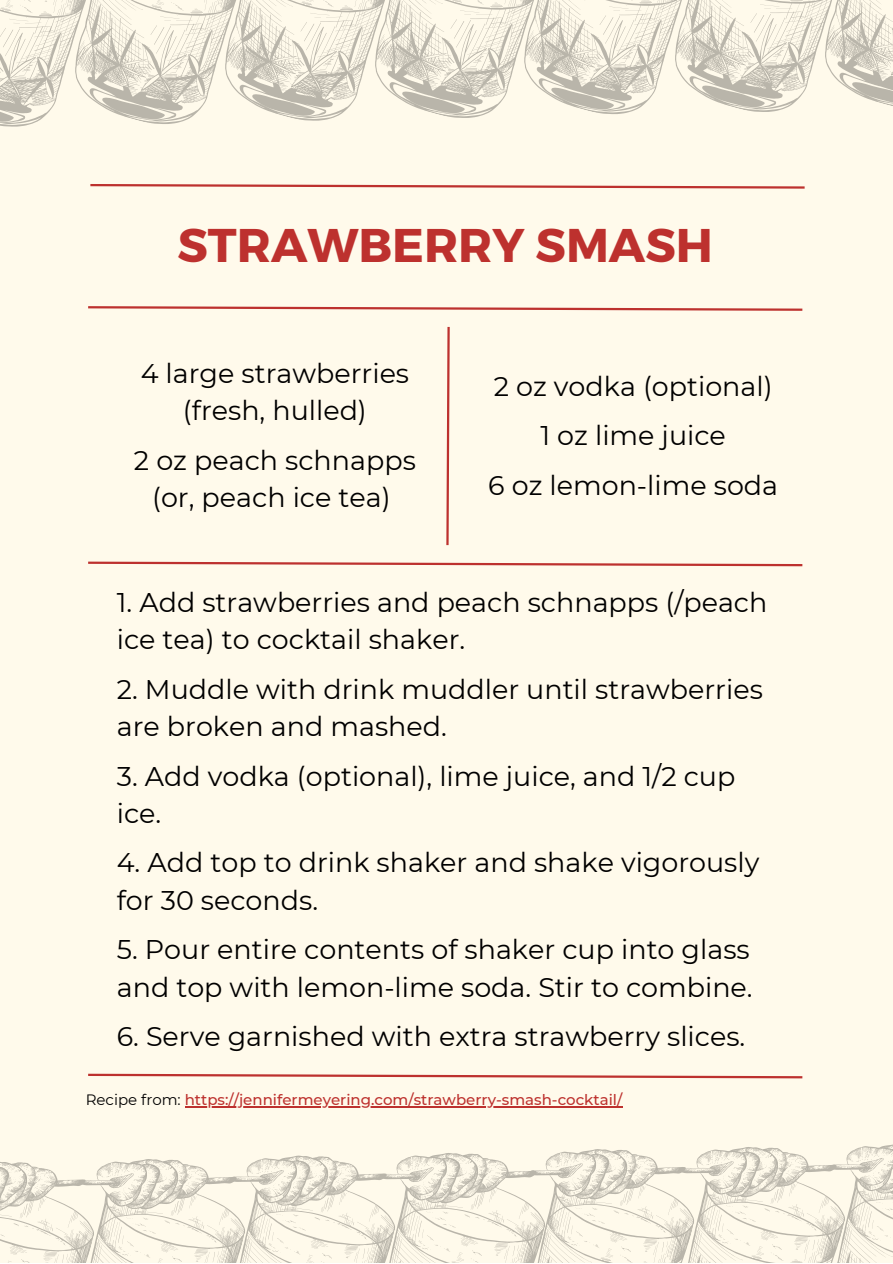
<style>
.page{position:relative;width:893px;height:1264px;background:#fff}
.page>*{position:absolute;margin:0;border:0;box-sizing:border-box;transform-origin:0 0}
.t1{font:700 47.25px "Montserrat";color:#bd312e}
.t2{font:27px/37.5px "Montserrat";color:#000}
.t3{font:500 15px "Montserrat";color:#bd312e}
.s1{font-weight:400;color:#000}
</style>
<div class="page">
<div style="left:0;top:0;width:892px;height:1262px;background:#fffaeb"></div>
<svg style="left:0;top:1144px;width:892px;height:118px"></svg>
<svg style="left:88px;top:306px;width:715px;height:5px"></svg>
<svg style="left:446px;top:326px;width:4px;height:220px"></svg>
<svg style="left:88px;top:561px;width:715px;height:6px"></svg>
<svg style="left:90px;top:184px;width:715px;height:5px"></svg>
<svg style="left:88px;top:1073px;width:715px;height:6px"></svg>
<svg style="left:0;top:0;width:892px;height:127px"></svg>
<hr style="left:185px;top:1106px;width:437px;height:1px;background:#bd312e">
<p class="t1" style="left:177px;top:214px;width:537px">STRAWBERRY SMASH</p>
<p class="t2" style="left:141px;top:354px;width:270px;text-align:center">4 large strawberries (fresh, hulled)</p>
<p class="t2" style="left:134px;top:441px;width:283px">2 oz peach schnapps</p>
<p class="t2" style="left:152px;top:479px;width:240px">(or, peach ice tea)</p>
<p class="t2" style="left:493px;top:367px;width:280px">2 oz vodka (optional)</p>
<p class="t2" style="left:540px;top:417px;width:187px">1 oz lime juice</p>
<p class="t2" style="left:488px;top:466px;width:291px">6 oz lemon-lime soda</p>
<p class="t2" style="left:117px;top:583px;width:652px">1. Add strawberries and peach schnapps (/peach ice tea) to cocktail shaker.</p>
<p class="t2" style="left:117px;top:670px;width:647px">2. Muddle with drink muddler until strawberries are broken and mashed.</p>
<p class="t2" style="left:117px;top:757px;width:620px">3. Add vodka (optional), lime juice, and 1/2 cup ice.</p>
<p class="t2" style="left:117px;top:844px;width:644px">4. Add top to drink shaker and shake vigorously for 30 seconds.</p>
<p class="t2" style="left:117px;top:931px;width:637px">5. Pour entire contents of shaker cup into glass and top with lemon-lime soda. Stir to combine.</p>
<p class="t2" style="left:117px;top:1017px;width:630px">6. Serve garnished with extra strawberry slices.</p>
<p class="t3" style="left:86px;top:1090px;width:538px"><span class="s1">Recipe from:</span> https://jennifermeyering.com/strawberry-smash-cocktail/</p>
</div>
